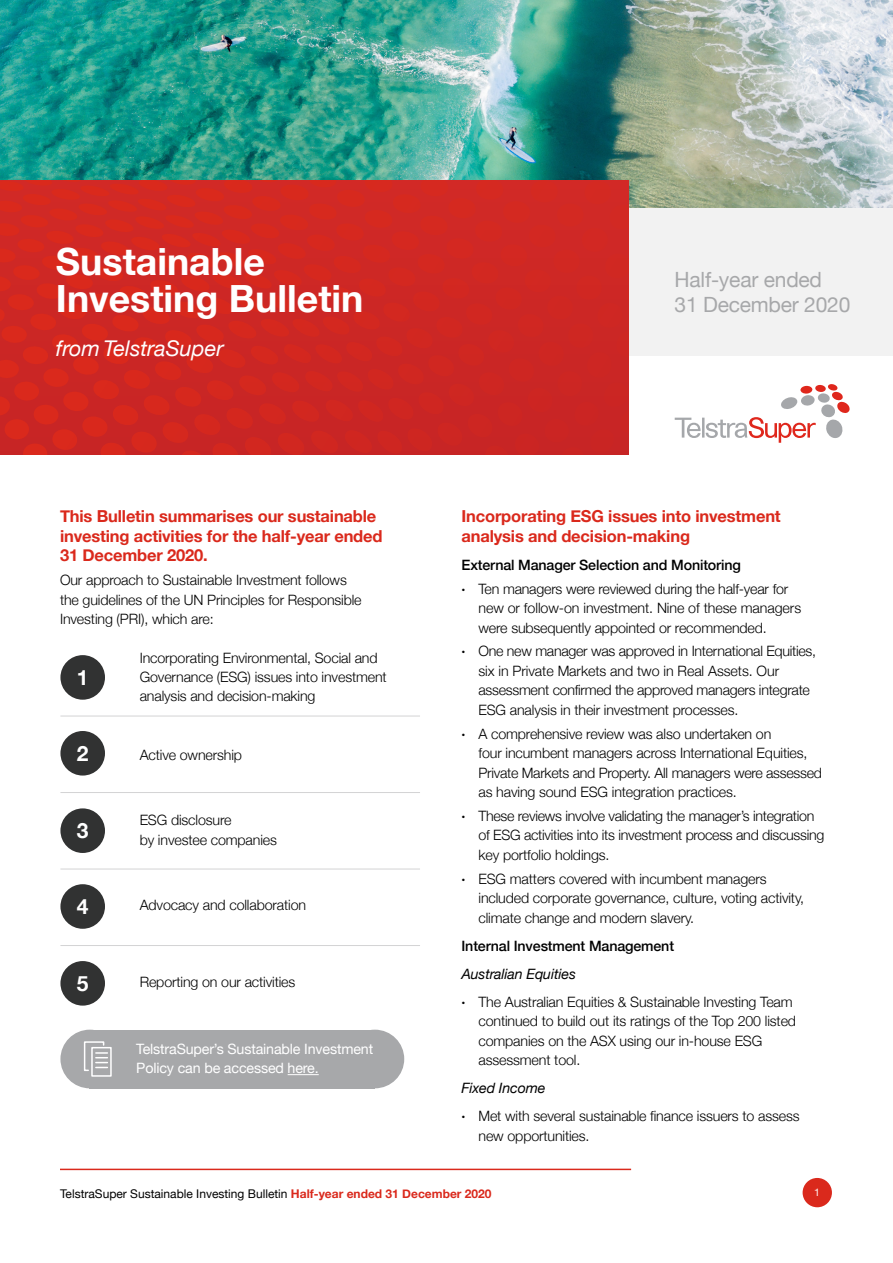
<style>
.page{position:relative;width:893px;height:1263px;background:#fff}
.page>*{position:absolute;margin:0;border:0;box-sizing:border-box;transform-origin:0 0}
.t1{font:700 37.5px/37px "Helvetica Neue";color:#fff}
.t2{font:italic 21.75px "Helvetica Neue";color:#fff}
.t3{font:21px/25.2px "Helvetica Neue";letter-spacing:-.01em;color:#a7a8aa}
.t4{font:700 21px "Helvetica Neue";color:#fff}
.t5{font:700 16.5px/19.5px "Helvetica Neue";letter-spacing:-.01em;color:#da291c}
.t6{font:300 14.25px/19.5px "Helvetica Neue";letter-spacing:-.01em;color:#000}
.t7{font:14.25px/19.5px "Helvetica Neue";letter-spacing:-.01em;color:#fff}
.t8{font:500 14.25px "Helvetica Neue";letter-spacing:-.01em;color:#000}
.t9{font:12px "Helvetica Neue";color:#000}
.t10{font:10.5px "Helvetica Neue";color:#fff}
.s1{font-weight:500}
.s2{font-weight:700}
.s3{font-weight:400;font-style:italic}
.s4{font-weight:700;color:#da291c}
</style>
<div class="page">
<div style="left:628px;top:207px;width:265px;height:149px;background:#f2f2f2"></div>
<img style="left:0;top:0;width:893px;height:207px">
<svg style="left:0;top:180px;width:628px;height:274px;background:#cf2722"></svg>
<svg style="left:675px;top:384px;width:175px;height:59px"></svg>
<hr style="left:60px;top:716px;width:360px;height:1px;background:#d3d3d4">
<hr style="left:60px;top:792px;width:360px;height:1px;background:#d3d3d4">
<hr style="left:60px;top:869px;width:360px;height:1px;background:#d3d3d4">
<hr style="left:60px;top:945px;width:360px;height:1px;background:#d3d3d4">
<div style="left:60px;top:655px;width:45px;height:45px;background:#313232;border-radius:50%"></div>
<div style="left:60px;top:731px;width:45px;height:44px;background:#313232;border-radius:50%"></div>
<div style="left:60px;top:808px;width:45px;height:45px;background:#313232;border-radius:50%"></div>
<div style="left:60px;top:884px;width:45px;height:45px;background:#313232;border-radius:50%"></div>
<div style="left:60px;top:961px;width:45px;height:44px;background:#313232;border-radius:50%"></div>
<div style="left:90px;top:1030px;width:285px;height:58px;background:#a7a8aa"></div>
<div style="left:60px;top:1030px;width:59px;height:58px;background:#a7a8aa;border-radius:50%"></div>
<div style="left:346px;top:1030px;width:58px;height:58px;background:#a7a8aa;border-radius:50%"></div>
<hr style="left:288px;top:1074px;width:31px;height:1px;background:#fff">
<div style="left:91px;top:1047px;width:21px;height:30px;border:2px solid #fff"></div>
<svg style="left:83px;top:1041px;width:24px;height:31px"></svg>
<div style="left:803px;top:1178px;width:29px;height:29px;background:#da291c;border-radius:50%"></div>
<hr style="left:60px;top:1169px;width:571px;height:1px;background:#da291c">
<h1 class="t1" style="left:56px;top:244px;width:309px">Sustainable<br>Investing Bulletin</h1>
<h2 class="t2" style="left:56px;top:332px;width:169px">from TelstraSuper</h2>
<p class="t5" style="left:60px;top:507px;width:324px">This Bulletin summarises our sustainable investing activities for the half-year ended<br>31 December 2020.</p>
<p class="t6" style="left:60px;top:569px;width:303px">Our approach to Sustainable Investment follows the guidelines of the UN Principles for Responsible<br>Investing (PRI), which are:</p>
<h3 class="t4" style="left:77px;top:661px;width:13px">1</h3>
<p class="t6" style="left:140px;top:647px;width:249px">Incorporating Environmental, Social and<br>Governance (ESG) issues into investment analysis and decision-making</p>
<h3 class="t4" style="left:77px;top:736px;width:13px">2</h3>
<p class="t6" style="left:140px;top:744px;width:104px">Active ownership</p>
<h3 class="t4" style="left:77px;top:814px;width:13px">3</h3>
<p class="t6" style="left:140px;top:809px;width:139px">ESG disclosure<br>by investee companies</p>
<h3 class="t4" style="left:77px;top:890px;width:13px">4</h3>
<p class="t6" style="left:140px;top:894px;width:168px">Advocacy and collaboration</p>
<h3 class="t4" style="left:77px;top:966px;width:13px">5</h3>
<p class="t6" style="left:140px;top:971px;width:157px">Reporting on our activities</p>
<p class="t7" style="left:136px;top:1040px;width:238px">TelstraSuper’s Sustainable Investment<br>Policy can be accessed here.</p>
<h3 class="t3" style="left:674px;top:268px;width:177px">Half-year ended<br>31 December 2020</h3>
<p class="t5" style="left:461px;top:507px;width:321px">Incorporating ESG issues into investment analysis and decision-making</p>
<p class="t6" style="left:461px;top:552px;width:328px;line-height:23.7px"><span class="s1">External Manager Selection and Monitoring<br></span><span class="s2">·</span> Ten managers were reviewed during the half-year for</p>
<p class="t6" style="left:478px;top:597px;width:324px">new or follow-on investment. Nine of these managers were subsequently appointed or recommended.</p>
<p class="t6" style="left:478px;top:640px;width:339px;text-indent:-17px"><span class="s2">·</span> One new manager was approved in International Equities, six in Private Markets and two in Real Assets. Our assessment confirmed the approved managers integrate ESG analysis in their investment processes.</p>
<p class="t6" style="left:478px;top:723px;width:345px;text-indent:-17px"><span class="s2">·</span> A comprehensive review was also undertaken on<br>four incumbent managers across International Equities, Private Markets and Property. All managers were assessed as having sound ESG integration practices.</p>
<p class="t6" style="left:478px;top:805px;width:347px;text-indent:-17px"><span class="s2">·</span> These reviews involve validating the manager’s integration of ESG activities into its investment process and discussing key portfolio holdings.</p>
<p class="t6" style="left:478px;top:868px;width:327px;text-indent:-17px"><span class="s2">·</span> ESG matters covered with incumbent managers included corporate governance, culture, voting activity, climate change and modern slavery.</p>
<p class="t8" style="left:461px;top:934px;width:214px">Internal Investment Management</p>
<p class="t6" style="left:461px;top:958px;width:333px;line-height:28px"><span class="s3">Australian Equities<br></span><span class="s2">·</span> The Australian Equities &amp; Sustainable Investing Team</p>
<p class="t6" style="left:478px;top:1010px;width:319px">continued to build out its ratings of the Top 200 listed companies on the ASX using our in-house ESG assessment tool.</p>
<p class="t6" style="left:461px;top:1073px;width:340px;line-height:28px"><span class="s3">Fixed Income<br></span><span class="s2">·</span> Met with several sustainable finance issuers to assess</p>
<p class="t6" style="left:478px;top:1125px;width:113px">new opportunities.</p>
<p class="t9" style="left:60px;top:1184px;width:433px">TelstraSuper Sustainable Investing Bulletin <span class="s4">Half-year ended 31 December 2020</span></p>
<p class="t10" style="left:814px;top:1185px;width:7px">1</p>
</div>
